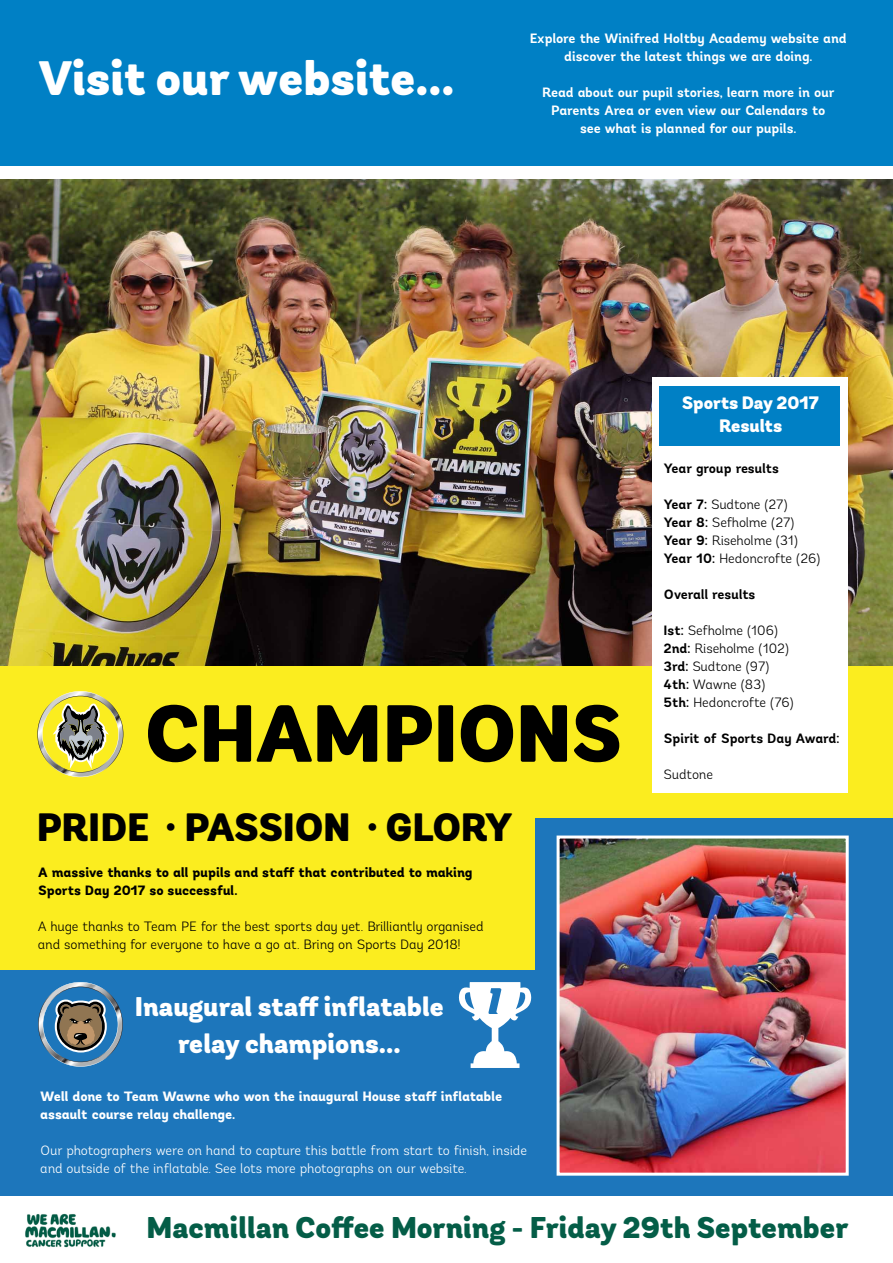
<style>
.page{position:relative;width:893px;height:1263px;background:#fff}
.page>*{position:absolute;margin:0;border:0;box-sizing:border-box;transform-origin:0 0}
.t1{font:900 80.85px "Andes Rounded W03";color:#000}
.t2{font:900 48.3px "Andes Rounded W01";color:#fff}
.t3{font:900 39.45px "Andes Rounded W03";color:#000}
.t4{font:900 30px "Andes Rounded W03";color:#045d47}
.t5{font:900 27px/37.5px "Andes Rounded W03";color:#fff;text-align:center}
.t6{font:900 18px/22.5px "Andes Rounded W03";color:#fff;text-align:center}
.t7{font:300 13.5px/18px "Andes";letter-spacing:-.01em;color:#000}
.t8{font:700 13.5px/18px "Andes";letter-spacing:-.01em;color:#fff;text-align:center}
.t9{font:300 13.5px/18px "Andes";letter-spacing:-.01em;color:#fff}
.t10{font:800 13.5px/18px "Andes";letter-spacing:-.01em;color:#fff}
.t11{font:800 13.5px/18px "Andes";letter-spacing:-.01em;color:#000}
.t12{font:700 13.5px "Andes";letter-spacing:-.01em;color:#000}
.s1{font-weight:700}
</style>
<div class="page">
<img style="left:0;top:180px;width:893px;height:486px">
<div style="left:0;top:969px;width:893px;height:227px;background:#1d76bb"></div>
<div style="left:534px;top:817px;width:359px;height:191px;background:#1d76bb"></div>
<div style="left:0;top:666px;width:893px;height:151px;background:#fbed1f"></div>
<div style="left:0;top:776px;width:535px;height:194px;background:#fbed1f"></div>
<div style="left:652px;top:377px;width:196px;height:415px;background:#fff"></div>
<div style="left:660px;top:386px;width:180px;height:60px;background:#0080c5"></div>
<div style="left:0;top:0;width:893px;height:166px;background:#0080c5"></div>
<svg style="left:38px;top:982px;width:85px;height:85px"></svg>
<img style="left:561px;top:839px;width:284px;height:333px">
<div style="left:557px;top:835px;width:292px;height:341px;border:3px solid #fff"></div>
<img style="left:25px;top:1213px;width:91px;height:35px">
<svg style="left:458px;top:982px;width:74px;height:86px"></svg>
<svg style="left:37px;top:691px;width:86px;height:86px"></svg>
<h2 class="t2" style="left:39px;top:47px;width:417px">Visit our website...</h2>
<p class="t8" style="left:530px;top:29px;width:318px">Explore the Winifred Holtby Academy website and discover the latest things we are doing.</p>
<p class="t8" style="left:542px;top:83px;width:294px">Read about our pupil stories, learn more in our<br>Parents Area or even view our Calendars to see what is planned for our pupils.</p>
<h3 class="t6" style="left:682px;top:392px;width:138px">Sports Day 2017<br>Results</h3>
<h1 class="t1" style="left:145px;top:681px;width:478px">CHAMPIONS</h1>
<h3 class="t3" style="left:37px;top:802px;width:477px">PRIDE · PASSION · GLORY</h3>
<p class="t11" style="left:38px;top:864px;width:436px">A massive thanks to all pupils and staff that contributed to making<br>Sports Day 2017 so successful.</p>
<p class="t7" style="left:38px;top:918px;width:447px">A huge thanks to Team PE for the best sports day yet. Brilliantly organised and something for everyone to have a go at. Bring on Sports Day 2018!</p>
<h3 class="t5" style="left:135px;top:989px;width:311px">Inaugural staff inflatable relay champions...</h3>
<p class="t12" style="left:664px;top:459px;width:117px">Year group results</p>
<p class="t7" style="left:664px;top:495px;width:158px"><span class="s1">Year 7:</span> Sudtone (27)<br><span class="s1">Year 8:</span> Sefholme (27)<br><span class="s1">Year 9:</span> Riseholme (31)<br><span class="s1">Year 10:</span> Hedoncrofte (26)</p>
<p class="t12" style="left:664px;top:585px;width:93px">Overall results</p>
<p class="t7" style="left:664px;top:621px;width:132px"><span class="s1">Ist:</span> Sefholme (106)<br><span class="s1">2nd:</span> Riseholme (102)<br><span class="s1">3rd:</span> Sudtone (97)<br><span class="s1">4th:</span> Wawne (83)<br><span class="s1">5th:</span> Hedoncrofte (76)</p>
<p class="t12" style="left:664px;top:729px;width:177px">Spirit of Sports Day Award:</p>
<p class="t7" style="left:664px;top:765px;width:51px">Sudtone</p>
<p class="t10" style="left:40px;top:1087px;width:463px">Well done to Team Wawne who won the inaugural House staff inflatable assault course relay challenge.</p>
<p class="t9" style="left:40px;top:1141px;width:488px">Our photographers were on hand to capture this battle from start to finish, inside and outside of the inflatable. See lots more photographs on our website.</p>
<h3 class="t4" style="left:147px;top:1207px;width:703px">Macmillan Coffee Morning - Friday 29th September</h3>
</div>
